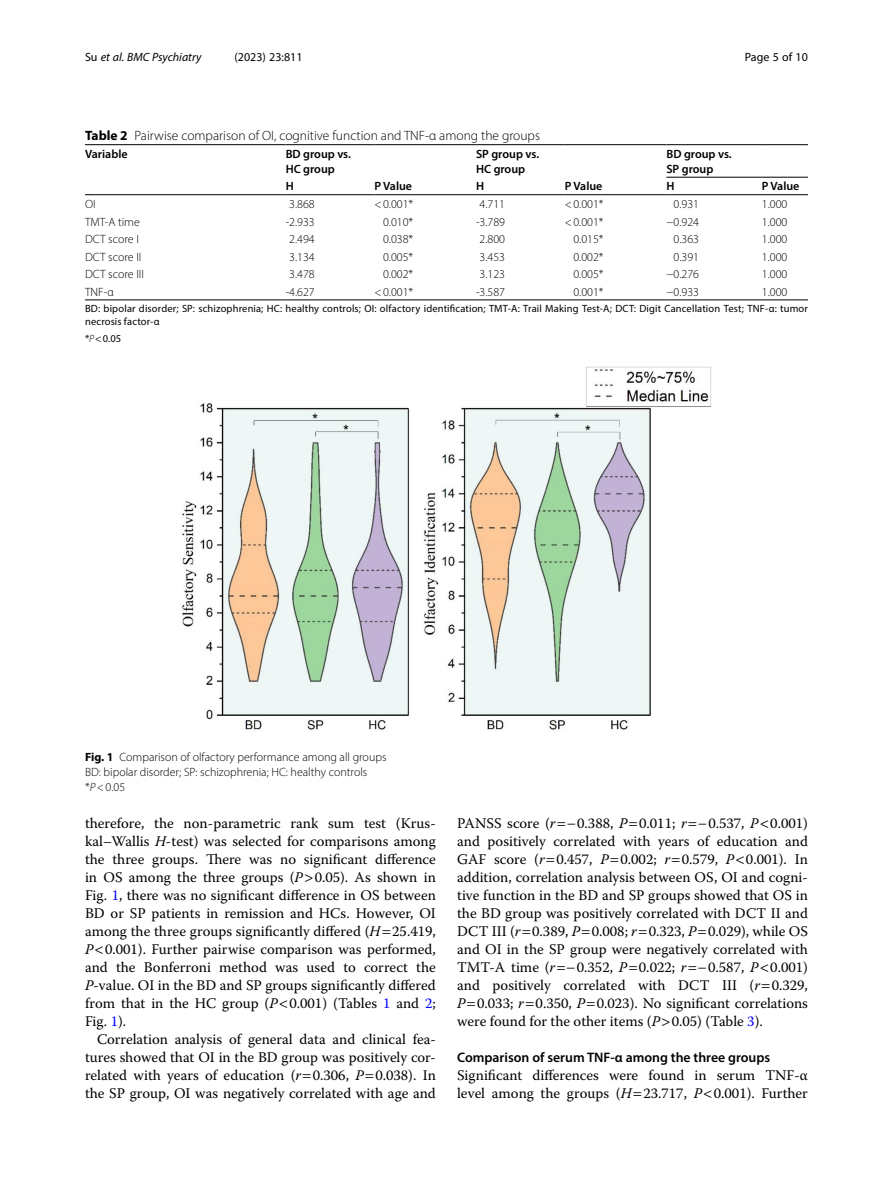
<style>
.page{position:relative;width:893px;height:1191px;background:#fff}
.page>*{position:absolute;margin:0;border:0;box-sizing:border-box;transform-origin:0 0}
.Body_Text_Indent{font:14.7px/18px "Warnock Pro";color:#000;text-align:justify}
.Body_Text{font:14.7px/18px "Warnock Pro";color:#000;text-align:justify}
.Head_2{font:600 13.8px "Myriad Pro";color:#000}
.Table_Caption{font:300 13.5px "Myriad Pro";color:#000}
.Table_Body_Tab2_Deci{font:300 12px "Myriad Pro";color:#000}
.Figure_Caption{font:300 12px "Myriad Pro";color:#000}
.Table_Head{font:600 12px "Myriad Pro";color:#000}
.Table_Body{font:300 12px "Myriad Pro";color:#000}
.t1{font:12px "Myriad Pro";color:#000}
.t2{font:italic 12px "Myriad Pro";color:#000}
.Table_Footnote{font:10.5px/12.8px "Myriad Pro";letter-spacing:.01em;color:#000}
.s1{font-style:normal}
.s2{font-weight:700}
.s3{font-weight:300;font-style:italic}
.s4{font-style:italic}
.s5{color:#00f}
</style>
<div class="page">
<hr style="left:85px;top:194px;width:201px;height:1px;background:#000">
<hr style="left:666px;top:144px;width:96px;height:1px;background:#000">
<hr style="left:762px;top:144px;width:46px;height:1px;background:#000">
<hr style="left:286px;top:194px;width:88px;height:1px;background:#000">
<hr style="left:374px;top:194px;width:102px;height:1px;background:#000">
<hr style="left:476px;top:194px;width:89px;height:1px;background:#000">
<hr style="left:565px;top:194px;width:101px;height:1px;background:#000">
<hr style="left:666px;top:177px;width:96px;height:1px;background:#000">
<hr style="left:666px;top:194px;width:96px;height:1px;background:#000">
<hr style="left:762px;top:177px;width:46px;height:1px;background:#000">
<hr style="left:762px;top:194px;width:46px;height:1px;background:#000">
<hr style="left:286px;top:300px;width:88px;height:1px;background:#000">
<hr style="left:374px;top:300px;width:102px;height:1px;background:#000">
<hr style="left:476px;top:300px;width:89px;height:1px;background:#000">
<hr style="left:565px;top:300px;width:101px;height:1px;background:#000">
<hr style="left:666px;top:300px;width:96px;height:1px;background:#000">
<hr style="left:762px;top:300px;width:46px;height:1px;background:#000">
<hr style="left:85px;top:300px;width:201px;height:1px;background:#000">
<hr style="left:85px;top:144px;width:201px;height:1px;background:#000">
<hr style="left:476px;top:144px;width:89px;height:1px;background:#000">
<hr style="left:565px;top:144px;width:101px;height:1px;background:#000">
<hr style="left:286px;top:144px;width:88px;height:1px;background:#000">
<hr style="left:374px;top:144px;width:102px;height:1px;background:#000">
<img style="left:182px;top:366px;width:529px;height:364px">
<p class="t2" style="left:85px;top:50px;width:118px"><span class="s1">Su</span> et al. BMC Psychiatry</p>
<p class="t1" style="left:235px;top:50px;width:70px">(2023) 23:811</p>
<p class="t1" style="left:745px;top:50px;width:65px">Page 5 of 10</p>
<p class="Table_Caption" style="left:85px;top:128px;width:456px"><span class="s2">Table 2</span> Pairwise comparison of OI, cognitive function and TNF-α among the groups</p>
<p class="Table_Head" style="left:85px;top:146px;width:44px">Variable</p>
<p class="Table_Head" style="left:286px;top:146px;width:67px">BD group vs.</p>
<p class="Table_Head" style="left:286px;top:161px;width:51px">HC group</p>
<p class="Table_Head" style="left:476px;top:146px;width:65px">SP group vs.</p>
<p class="Table_Head" style="left:476px;top:161px;width:51px">HC group</p>
<p class="Table_Head" style="left:666px;top:146px;width:67px">BD group vs.</p>
<p class="Table_Head" style="left:666px;top:161px;width:49px">SP group</p>
<p class="Table_Head" style="left:286px;top:179px;width:10px">H</p>
<p class="Table_Head" style="left:374px;top:179px;width:39px">P Value</p>
<p class="Table_Head" style="left:476px;top:179px;width:10px">H</p>
<p class="Table_Head" style="left:565px;top:179px;width:39px">P Value</p>
<p class="Table_Head" style="left:666px;top:179px;width:10px">H</p>
<p class="Table_Head" style="left:762px;top:179px;width:39px">P Value</p>
<p class="Table_Body" style="left:85px;top:197px;width:12px">OI</p>
<p class="Table_Body_Tab2_Deci" style="left:289px;top:197px;width:27px">3.868</p>
<p class="Table_Body_Tab2_Deci" style="left:374px;top:197px;width:40px">&lt;0.001*</p>
<p class="Table_Body_Tab2_Deci" style="left:480px;top:197px;width:27px">4.711</p>
<p class="Table_Body_Tab2_Deci" style="left:565px;top:197px;width:40px">&lt;0.001*</p>
<p class="Table_Body_Tab2_Deci" style="left:674px;top:197px;width:27px">0.931</p>
<p class="Table_Body_Tab2_Deci" style="left:762px;top:197px;width:27px">1.000</p>
<p class="Table_Body" style="left:85px;top:214px;width:56px">TMT-A time</p>
<p class="Table_Body_Tab2_Deci" style="left:286px;top:214px;width:31px">-2.933</p>
<p class="Table_Body_Tab2_Deci" style="left:383px;top:214px;width:32px">0.010*</p>
<p class="Table_Body_Tab2_Deci" style="left:476px;top:214px;width:31px">-3.789</p>
<p class="Table_Body_Tab2_Deci" style="left:565px;top:214px;width:40px">&lt;0.001*</p>
<p class="Table_Body_Tab2_Deci" style="left:666px;top:214px;width:34px">−0.924</p>
<p class="Table_Body_Tab2_Deci" style="left:762px;top:214px;width:27px">1.000</p>
<p class="Table_Body" style="left:85px;top:232px;width:55px">DCT score I</p>
<p class="Table_Body_Tab2_Deci" style="left:289px;top:232px;width:27px">2.494</p>
<p class="Table_Body_Tab2_Deci" style="left:383px;top:232px;width:32px">0.038*</p>
<p class="Table_Body_Tab2_Deci" style="left:480px;top:232px;width:27px">2.800</p>
<p class="Table_Body_Tab2_Deci" style="left:573px;top:232px;width:32px">0.015*</p>
<p class="Table_Body_Tab2_Deci" style="left:674px;top:232px;width:27px">0.363</p>
<p class="Table_Body_Tab2_Deci" style="left:762px;top:232px;width:27px">1.000</p>
<p class="Table_Body" style="left:85px;top:249px;width:58px">DCT score II</p>
<p class="Table_Body_Tab2_Deci" style="left:289px;top:249px;width:27px">3.134</p>
<p class="Table_Body_Tab2_Deci" style="left:383px;top:249px;width:32px">0.005*</p>
<p class="Table_Body_Tab2_Deci" style="left:480px;top:249px;width:27px">3.453</p>
<p class="Table_Body_Tab2_Deci" style="left:573px;top:249px;width:32px">0.002*</p>
<p class="Table_Body_Tab2_Deci" style="left:674px;top:249px;width:27px">0.391</p>
<p class="Table_Body_Tab2_Deci" style="left:762px;top:249px;width:27px">1.000</p>
<p class="Table_Body" style="left:85px;top:267px;width:60px">DCT score III</p>
<p class="Table_Body_Tab2_Deci" style="left:289px;top:267px;width:27px">3.478</p>
<p class="Table_Body_Tab2_Deci" style="left:383px;top:267px;width:32px">0.002*</p>
<p class="Table_Body_Tab2_Deci" style="left:480px;top:267px;width:27px">3.123</p>
<p class="Table_Body_Tab2_Deci" style="left:573px;top:267px;width:32px">0.005*</p>
<p class="Table_Body_Tab2_Deci" style="left:666px;top:267px;width:34px">−0.276</p>
<p class="Table_Body_Tab2_Deci" style="left:762px;top:267px;width:27px">1.000</p>
<p class="Table_Body" style="left:85px;top:284px;width:30px">TNF-α</p>
<p class="Table_Body_Tab2_Deci" style="left:286px;top:284px;width:31px">-4.627</p>
<p class="Table_Body_Tab2_Deci" style="left:374px;top:284px;width:40px">&lt;0.001*</p>
<p class="Table_Body_Tab2_Deci" style="left:476px;top:284px;width:31px">-3.587</p>
<p class="Table_Body_Tab2_Deci" style="left:573px;top:284px;width:32px">0.001*</p>
<p class="Table_Body_Tab2_Deci" style="left:666px;top:284px;width:34px">−0.933</p>
<p class="Table_Body_Tab2_Deci" style="left:762px;top:284px;width:27px">1.000</p>
<p class="Table_Footnote" style="left:85px;top:302px;width:724px">BD: bipolar disorder; SP: schizophrenia; HC: healthy controls; OI: olfactory identification; TMT-A: Trail Making Test-A; DCT: Digit Cancellation Test; TNF-α: tumor necrosis factor-α</p>
<p class="Table_Footnote" style="left:85px;top:332px;width:38px">*<span class="s3">P</span> 0.05</p>
<p class="Figure_Caption" style="left:85px;top:749px;width:303px"><span class="s2">Fig. 1</span> Comparison of olfactory performance among all groups</p>
<p class="Figure_Caption" style="left:85px;top:764px;width:284px">BD: bipolar disorder; SP: schizophrenia; HC: healthy controls</p>
<p class="Figure_Caption" style="left:85px;top:779px;width:42px">*<span class="s4">P</span>&lt;0.05</p>
<p class="Body_Text" style="left:85px;top:814px;width:352px">therefore, the non-parametric rank sum test (Krus&shy;kal–Wallis <span class="s4">H</span>-test) was selected for comparisons among the three groups. There was no significant difference in OS among the three groups (<span class="s4">P</span> 0.05). As shown in Fig. <span class="s5">1</span>, there was no significant difference in OS between BD or SP patients in remission and HCs. However, OI among the three groups significantly differed (<span class="s4">H</span> 25.419, <span class="s4">P</span> 0.001). Further pairwise comparison was performed, and the Bonferroni method was used to correct the <span class="s4">P</span>-value. OI in the BD and SP groups significantly differed from that in the HC group (<span class="s4">P</span> 0.001) (Tables <span class="s5">1</span> and <span class="s5">2</span>; Fig. <span class="s5">1</span>).</p>
<p class="Body_Text_Indent" style="left:85px;top:1030px;width:352px;text-indent:12px">Correlation analysis of general data and clinical fea&shy;tures showed that OI in the BD group was positively cor&shy;related with years of education (<span class="s4">r</span> 0.306, <span class="s4">P</span> 0.038). In the SP group, OI was negatively correlated with age and</p>
<p class="Body_Text_Indent" style="left:457px;top:814px;width:352px">PANSS score (<span class="s4">r</span> −0.388, <span class="s4">P</span> 0.011; <span class="s4">r</span> −0.537, <span class="s4">P</span> 0.001) and positively correlated with years of education and GAF score (<span class="s4">r</span> 0.457, <span class="s4">P</span> 0.002; <span class="s4">r</span> 0.579, <span class="s4">P</span> 0.001). In addition, correlation analysis between OS, OI and cogni&shy;tive function in the BD and SP groups showed that OS in the BD group was positively correlated with DCT II and DCT III (<span class="s4">r</span> 0.389, <span class="s4">P</span> 0.008; <span class="s4">r</span> 0.323, <span class="s4">P</span> 0.029), while OS and OI in the SP group were negatively correlated with TMT-A time (<span class="s4">r</span> −0.352, <span class="s4">P</span> 0.022; <span class="s4">r</span> −0.587, <span class="s4">P</span> 0.001) and positively correlated with DCT III (<span class="s4">r</span> 0.329, <span class="s4">P</span> 0.033; <span class="s4">r</span> 0.350, <span class="s4">P</span> 0.023). No significant correlations were found for the other items (<span class="s4">P</span> 0.05) (Table <span class="s5">3</span>).</p>
<p class="Head_2" style="left:457px;top:1049px;width:315px">Comparison of serum TNF-α among the three groups</p>
<p class="Body_Text" style="left:457px;top:1066px;width:352px">Significant differences were found in serum TNF-α level among the groups (<span class="s4">H</span> 23.717, <span class="s4">P</span> 0.001). Further</p>
</div>
